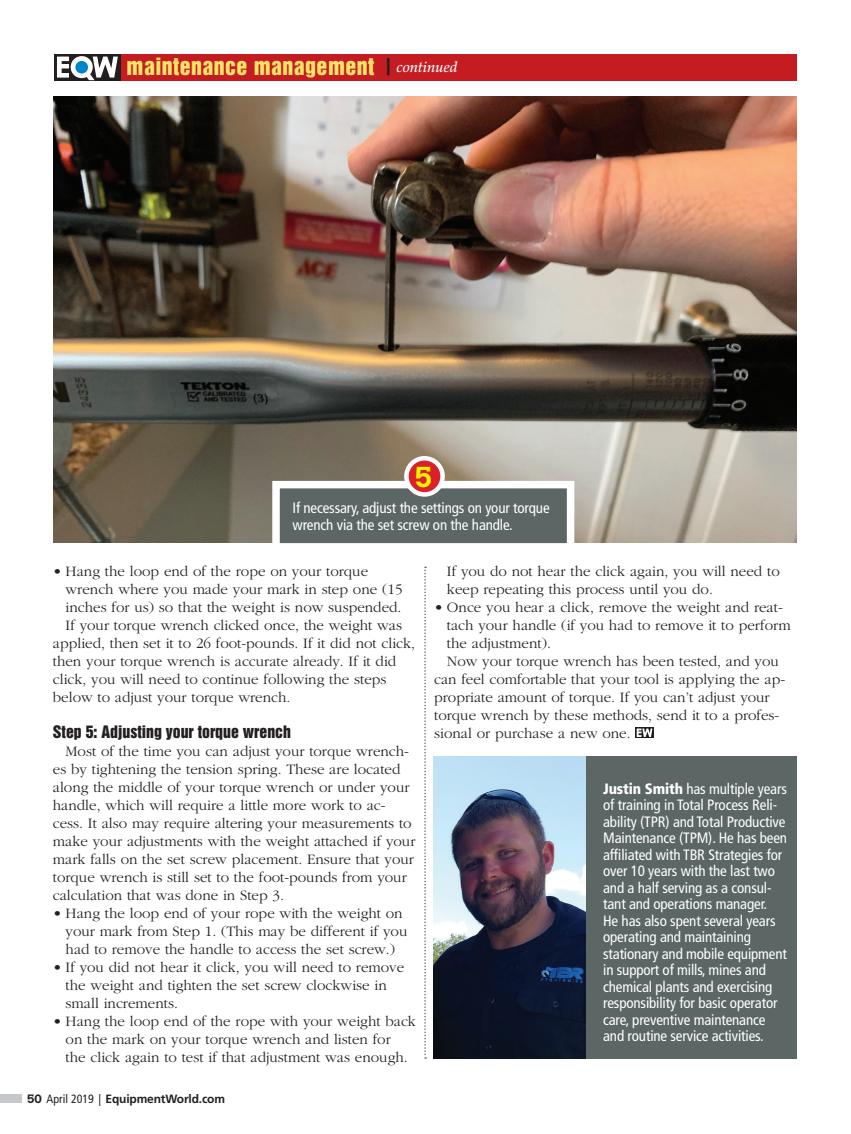
<style>
.page{position:relative;width:851px;height:1134px;background:#fff}
.page>*{position:absolute;margin:0;border:0;box-sizing:border-box;transform-origin:0 0}
.EW_Body{font:700 28.5px "Calvert";color:#fff101}
.t1{font:21.9px "Helvetica Inserat";letter-spacing:.02em;color:#ffe469}
.EW_Body_subhead{font:15.75px "Helvetica Inserat";color:#231f20}
.EW_Body-2{font:300 15px/18px "Garamond";color:#231f20}
.EW_Sidebar_body{font:condensed 15px/16.5px "Frutiger";letter-spacing:-.01em;color:#fff}
.t2{font:700 12px "Frutiger";letter-spacing:-.015em;color:#231f20}
.s1{font-family:"Calvert"}
.s2{font-weight:400;font-stretch:condensed}
.s3{font-family:"American Typewriter";font-weight:400}
.s4{font-weight:900}
</style>
<div class="page">
<div style="left:0;top:1094px;width:22px;height:9px;background:#c7c8ca"></div>
<div style="left:113px;top:54px;width:683px;height:26px;background:#c51c22"></div>
<div style="left:54px;top:54px;width:66px;height:26px;background:#231f20"></div>
<svg style="left:57px;top:56px;width:61px;height:24px"></svg>
<div style="left:75px;top:61px;width:13px;height:13px;background:#0084ca;border-radius:50%"></div>
<svg style="left:635px;top:728px;width:18px;height:10px"></svg>
<svg style="left:636px;top:729px;width:16px;height:8px"></svg>
<img style="left:53px;top:96px;width:744px;height:446px">
<svg style="left:268px;top:477px;width:310px;height:67px;background:#777f7d"></svg>
<svg style="left:406px;top:458px;width:36px;height:36px"></svg>
<div style="left:404px;top:456px;width:41px;height:41px;border:4px solid #fff;border-radius:50%"></div>
<div style="left:560px;top:756px;width:236px;height:303px;background:#5b6665"></div>
<img style="left:434px;top:756px;width:151px;height:303px">
<svg style="left:424px;top:567px;width:2px;height:492px"></svg>
<p class="t1" style="left:127px;top:54px;width:332px">maintenance management <sup>|</sup> <sup>continued</sup></p>
<p class="EW_Body" style="left:415px;top:459px;width:19px">5</p>
<p class="EW_Sidebar_body" style="left:292px;top:500px;width:258px">If necessary, adjust the settings on your torque wrench via the set screw on the handle.</p>
<p class="EW_Body-2" style="left:66px;top:563px;width:338px;text-indent:-13px">• Hang the loop end of the rope on your torque wrench where you made your mark in step one (15 inches for us) so that the weight is now suspended.</p>
<p class="EW_Body-2" style="left:53px;top:617px;width:364px;text-indent:13px">If your torque wrench clicked once, the weight was applied, then set it to 26 foot-pounds. If it did not click, then your torque wrench is accurate already. If it did click, you will need to continue following the steps below to adjust your torque wrench.</p>
<p class="EW_Body_subhead" style="left:53px;top:722px;width:239px">Step 5: Adjusting your torque wrench</p>
<p class="EW_Body-2" style="left:53px;top:743px;width:364px;text-indent:13px">Most of the time you can adjust your torque wrench&shy;es by tightening the tension spring. These are located along the middle of your torque wrench or under your handle, which will require a little more work to ac&shy;cess. It also may require altering your measurements to make your adjustments with the weight attached if your mark falls on the set screw placement. Ensure that your torque wrench is still set to the foot-pounds from your calculation that was done in Step 3.</p>
<p class="EW_Body-2" style="left:66px;top:905px;width:343px;text-indent:-13px">• Hang the loop end of your rope with the weight on your mark from Step 1. (This may be different if you had to remove the handle to access the set screw.)</p>
<p class="EW_Body-2" style="left:66px;top:959px;width:340px;text-indent:-13px">• If you did not hear it click, you will need to remove the weight and tighten the set screw clockwise in small increments.</p>
<p class="EW_Body-2" style="left:66px;top:1013px;width:352px;text-indent:-13px">• Hang the loop end of the rope with your weight back on the mark on your torque wrench and listen for<br>the click again to test if that adjustment was enough.</p>
<p class="t2" style="left:27px;top:1092px;width:199px"><span class="s1">50</span> <span class="s2">April 2019</span> <span class="s3">|</span> EquipmentWorld.com</p>
<p class="EW_Body-2" style="left:447px;top:563px;width:334px">If you do not hear the click again, you will need to keep repeating this process until you do.</p>
<p class="EW_Body-2" style="left:447px;top:599px;width:345px;text-indent:-13px">• Once you hear a click, remove the weight and reat&shy;tach your handle (if you had to remove it to perform the adjustment).</p>
<p class="EW_Body-2" style="left:434px;top:653px;width:352px;text-indent:13px">Now your torque wrench has been tested, and you can feel comfortable that your tool is applying the ap&shy;propriate amount of torque. If you can’t adjust your torque wrench by these methods, send it to a profes&shy;sional or purchase a new one.</p>
<p class="EW_Sidebar_body" style="left:603px;top:781px;width:185px"><span class="s4">Justin Smith</span> has multiple years of training in Total Process Reli&shy;ability (TPR) and Total Productive<br>Maintenance (TPM). He has been affiliated with TBR Strategies for over 10 years with the last two and a half serving as a consul&shy;tant and operations manager.<br>He has also spent several years operating and maintaining stationary and mobile equipment in support of mills, mines and chemical plants and exercising responsibility for basic operator care, preventive maintenance and routine service activities.</p>
</div>
